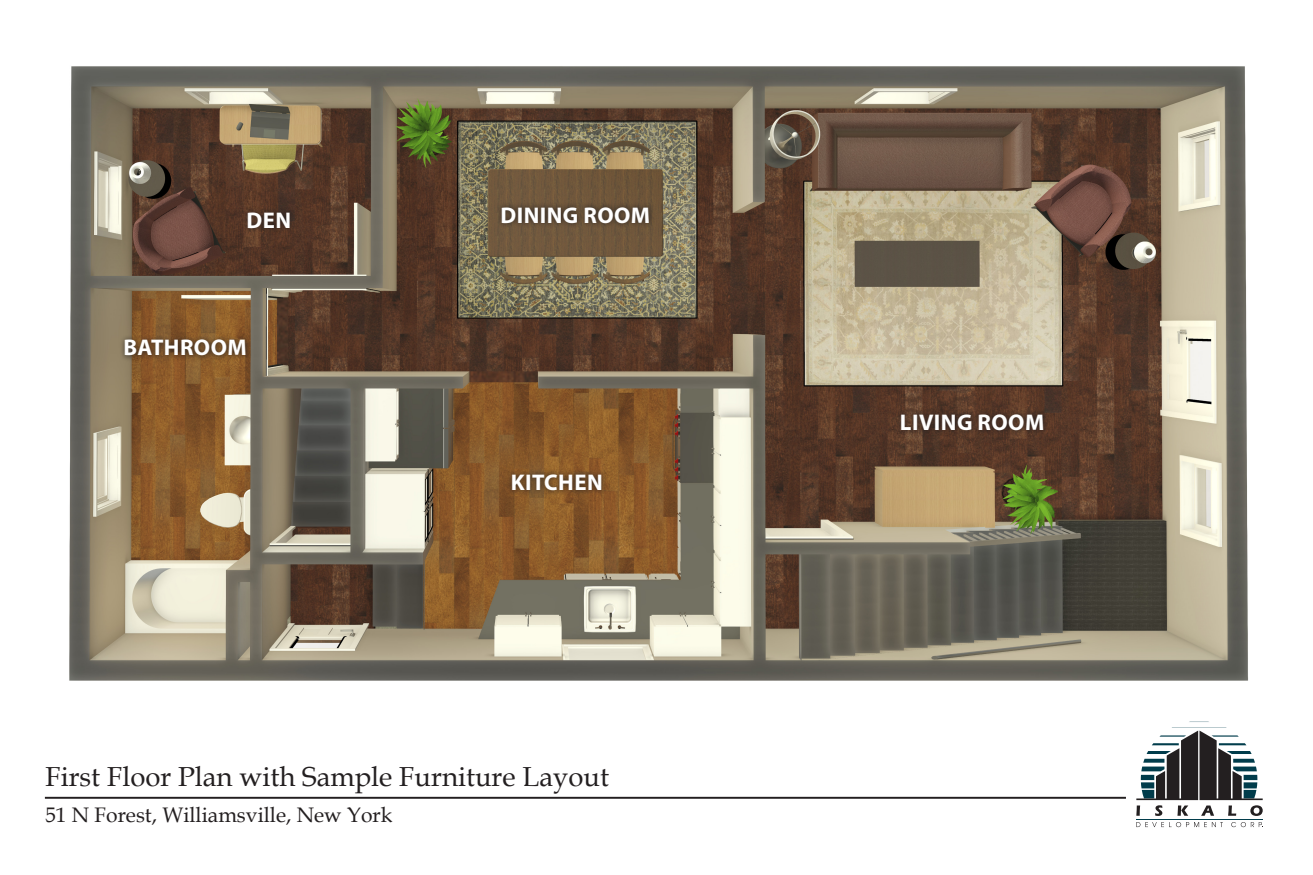
<style>
.page{position:relative;width:1313px;height:875px;background:#fff}
.page>*{position:absolute;margin:0;border:0;box-sizing:border-box;transform-origin:0 0}
.t1{font:27.47px "Book Antiqua";color:#231f20}
.t2{font:700 22.75px "Myriad Pro";letter-spacing:.02em;color:#fff}
.t3{font:21px "Book Antiqua";color:#231f20}
</style>
<div class="page">
<hr style="left:1136px;top:819px;width:126px;height:1px;background:#013c4b">
<svg style="left:1136px;top:822px;width:87px;height:5px"></svg>
<svg style="left:1231px;top:822px;width:32px;height:5px"></svg>
<svg style="left:1136px;top:727px;width:126px;height:89px"></svg>
<hr style="left:45px;top:797px;width:1081px;height:2px;background:#231f20">
<img style="left:69px;top:66px;width:1179px;height:615px">
<div style="left:242px;top:206px;width:54px;height:28px;background:#231f20;opacity:.75"></div>
<div style="left:506px;top:469px;width:101px;height:27px;background:#231f20;opacity:.75"></div>
<div style="left:119px;top:334px;width:132px;height:28px;background:#231f20;opacity:.75"></div>
<div style="left:895px;top:409px;width:154px;height:27px;background:#231f20;opacity:.75"></div>
<div style="left:496px;top:201px;width:159px;height:28px;background:#231f20;opacity:.75"></div>
<p class="t2" style="left:247px;top:205px;width:46px">DEN</p>
<p class="t2" style="left:123px;top:333px;width:125px">BATHROOM</p>
<p class="t2" style="left:500px;top:200px;width:151px">DINING ROOM</p>
<p class="t2" style="left:510px;top:468px;width:94px">KITCHEN</p>
<p class="t1" style="left:45px;top:758px;width:565px">First Floor Plan with Sample Furniture Layout</p>
<p class="t3" style="left:45px;top:800px;width:348px">51 N Forest, Williamsville, New York</p>
<p class="t2" style="left:900px;top:408px;width:146px">LIVING ROOM</p>
</div>
